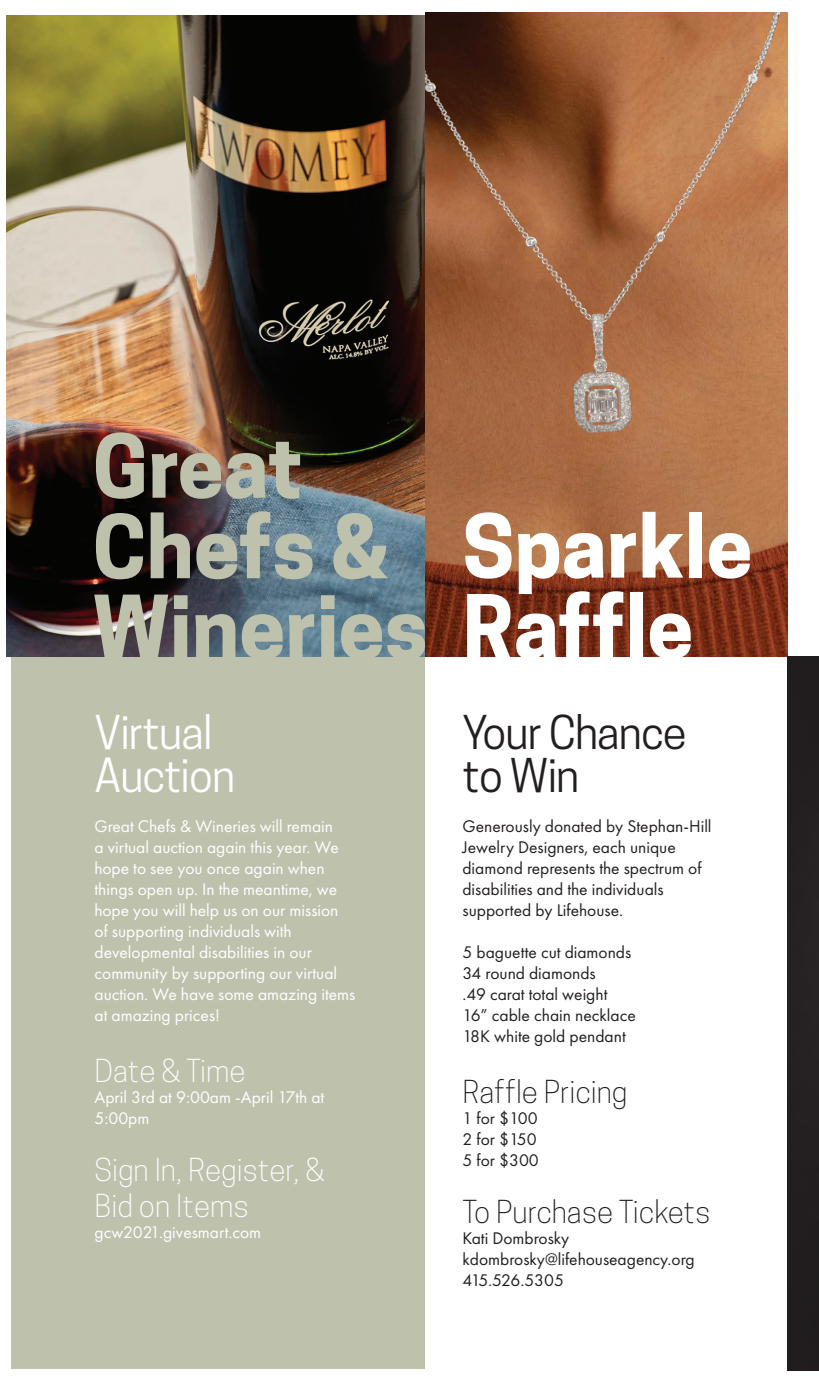
<style>
.page{position:relative;width:819px;height:1386px;background:#fff}
.page>*{position:absolute;margin:0;border:0;box-sizing:border-box;transform-origin:0 0}
.t1{font:700 82.25px/80.5px "Cooper Hewitt";color:#bec2ad}
.t2{font:700 82.25px "Cooper Hewitt";color:#fff}
.t3{font:43.75px/43.8px "Cooper Hewitt";letter-spacing:-.02em;color:#231f20}
.t4{font:43.75px/43.8px "Cooper Hewitt";letter-spacing:-.02em;color:#fff}
.t5{font:300 29.75px/35.7px "Cooper Hewitt";color:#fff}
.t6{font:300 29.75px "Cooper Hewitt";color:#231f20}
.t7{font:17.5px/21px "Futura PT";color:#fff}
.t8{font:17.5px/21px "Futura PT";color:#231f20}
.s1{color:#fff}
</style>
<div class="page">
<div style="left:11px;top:656px;width:414px;height:712px;background:#bec2ad"></div>
<img style="left:6px;top:15px;width:419px;height:641px">
<img style="left:425px;top:13px;width:363px;height:643px">
<div style="left:788px;top:656px;width:31px;height:715px;background:#231f20"></div>
<h1 class="t1" style="left:93px;top:427px;width:602px">Great<br>Chefs &amp;<br>Wineries <span class="s1">Raffle</span></h1>
<h1 class="t2" style="left:463px;top:498px;width:291px">Sparkle</h1>
<h2 class="t4" style="left:94px;top:710px;width:142px">Virtual<br>Auction</h2>
<p class="t7" style="left:94px;top:816px;width:262px">Great Chefs &amp; Wineries will remain<br>a virtual auction again this year. We hope to see you once again when things open up. In the meantime, we hope you will help us on our mission of supporting individuals with developmental disabilities in our community by supporting our virtual auction. We have some amazing items at amazing prices!</p>
<h3 class="t5" style="left:94px;top:1053px;width:153px">Date &amp; Time</h3>
<p class="t7" style="left:94px;top:1087px;width:231px">April 3rd at 9:00am -April 17th at<br>5:00pm</p>
<h3 class="t5" style="left:94px;top:1152px;width:232px">Sign In, Register, &amp;<br>Bid on Items</h3>
<p class="t7" style="left:94px;top:1221px;width:168px">gcw2021.givesmart.com</p>
<h2 class="t3" style="left:463px;top:710px;width:226px">Your Chance to Win</h2>
<p class="t8" style="left:463px;top:816px;width:251px">Generously donated by Stephan-Hill<br>Jewelry Designers, each unique diamond represents the spectrum of disabilities and the individuals supported by Lifehouse.</p>
<p class="t8" style="left:463px;top:942px;width:175px">5 baguette cut diamonds<br>34 round diamonds<br>.49 carat total weight<br>16” cable chain necklace<br>18K white gold pendant</p>
<h3 class="t6" style="left:463px;top:1075px;width:167px">Raffle Pricing</h3>
<p class="t8" style="left:463px;top:1108px;width:78px">1 for $100<br>2 for $150<br>5 for $300</p>
<h3 class="t6" style="left:463px;top:1195px;width:250px">To Purchase Tickets</h3>
<p class="t8" style="left:463px;top:1228px;width:234px">Kati Dombrosky kdombrosky@lifehouseagency.org<br>415.526.5305</p>
</div>
